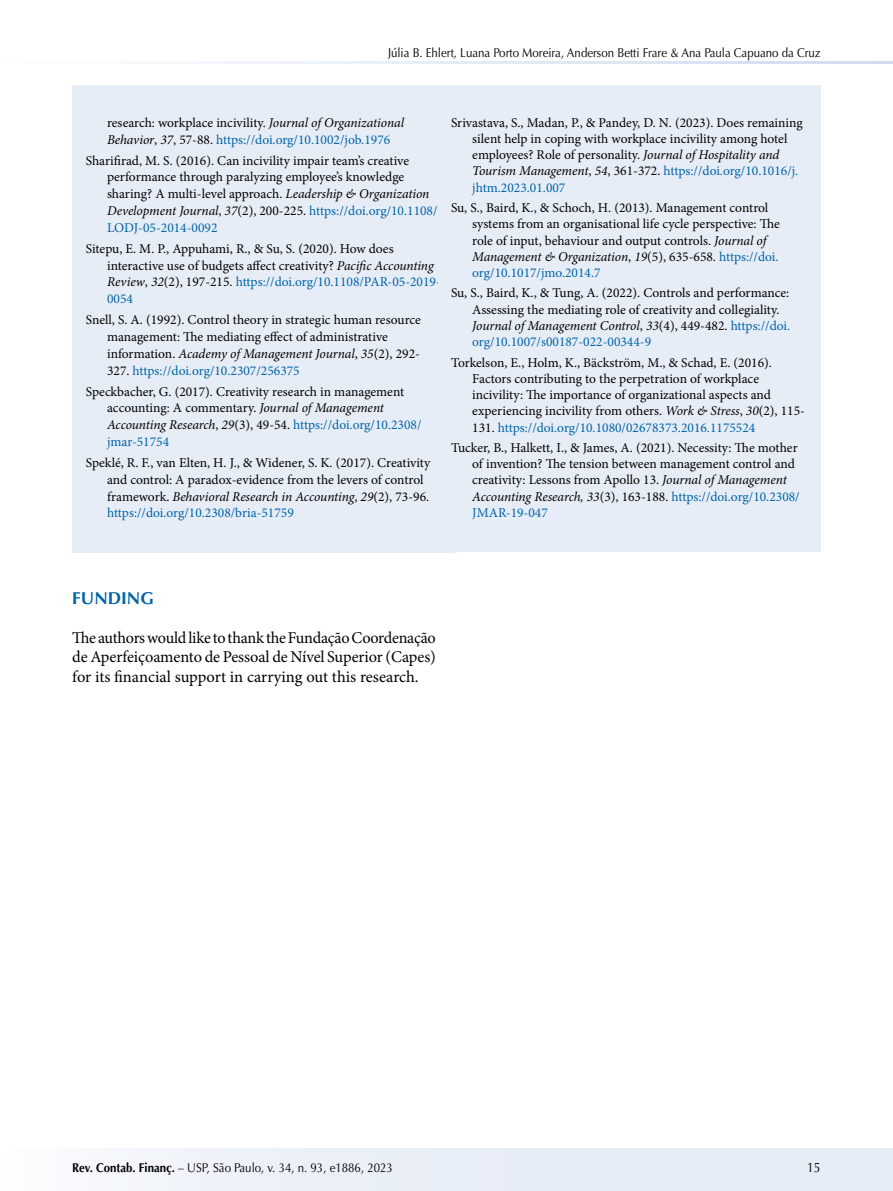
<style>
.page{position:relative;width:893px;height:1191px;background:#fff}
.page>*{position:absolute;margin:0;border:0;box-sizing:border-box;transform-origin:0 0}
.t1{font:700 17.25px "Optima LT Std";color:#0064a7}
.t2{font:16.5px/19.8px "Minion Pro";letter-spacing:-.01em;color:#000;text-align:justify}
.t3{font:13.5px/16.2px "Minion Pro";color:#000}
.t4{font:13.5px "Optima LT Std";color:#000;scale:.9 1}
.t5{font:12.75px "Optima LT Std";color:#000;scale:.9 1}
.s1{font-style:italic}
.s2{color:#0064a7}
.s3{font-weight:700}
</style>
<div class="page">
<div style="left:0;top:1148px;width:893px;height:43px;background:#e7edf7"></div>
<hr style="left:0;top:61px;width:893px;height:3px;background:#cfdbee">
<div style="left:73px;top:85px;width:382px;height:94px;background:#e7edf7"></div>
<div style="left:73px;top:123px;width:382px;height:144px;background:#e7edf7"></div>
<div style="left:73px;top:211px;width:382px;height:127px;background:#e7edf7"></div>
<div style="left:73px;top:283px;width:382px;height:127px;background:#e7edf7"></div>
<div style="left:73px;top:354px;width:382px;height:127px;background:#e7edf7"></div>
<div style="left:73px;top:426px;width:382px;height:126px;background:#e7edf7"></div>
<div style="left:438px;top:85px;width:382px;height:142px;background:#e7edf7"></div>
<div style="left:438px;top:171px;width:382px;height:141px;background:#e7edf7"></div>
<div style="left:438px;top:256px;width:382px;height:125px;background:#e7edf7"></div>
<div style="left:438px;top:325px;width:382px;height:142px;background:#e7edf7"></div>
<div style="left:438px;top:411px;width:382px;height:141px;background:#e7edf7"></div>
<p class="t5" style="left:388px;top:45px;width:482px">Júlia B. Ehlert, Luana Porto Moreira, Anderson Betti Frare &amp; Ana Paula Capuano da Cruz</p>
<p class="t3" style="left:107px;top:114px;width:298px;line-height:16.8px">research: workplace incivility. <span class="s1">Journal of Organizational<br>Behavior</span>, <span class="s1">37</span>, 57-88. <span class="s2">https://doi.org/10.1002/job.1976</span></p>
<p class="t3" style="left:107px;top:152px;width:332px;line-height:16.8px;text-indent:-21px">Sharifirad, M. S. (2016). Can incivility impair team’s creative performance through paralyzing employee’s knowledge sharing? A multi-level approach. <span class="s1">Leadership &amp; Organization Development Journal</span>, <span class="s1">37</span>(2), 200-225. <span class="s2">https://doi.org/10.1108/ LODJ-05-2014-0092</span></p>
<p class="t3" style="left:107px;top:240px;width:335px;line-height:16.8px;text-indent:-21px">Sitepu, E. M. P., Appuhami, R., &amp; Su, S. (2020). How does interactive use of budgets affect creativity? <span class="s1">Pacific Accounting Review</span>, <span class="s1">32</span>(2), 197-215. <span class="s2">https://doi.org/10.1108/PAR-05-2019- 0054</span></p>
<p class="t3" style="left:107px;top:311px;width:315px;line-height:16.8px;text-indent:-21px">Snell, S. A. (1992). Control theory in strategic human resource management: The mediating effect of administrative information. <span class="s1">Academy of Management Journal</span>, <span class="s1">35</span>(2), 292- 327. <span class="s2">https://doi.org/10.2307/256375</span></p>
<p class="t3" style="left:107px;top:383px;width:316px;line-height:16.8px;text-indent:-21px">Speckbacher, G. (2017). Creativity research in management accounting: A commentary. <span class="s1">Journal of Management Accounting Research</span>, <span class="s1">29</span>(3), 49-54. <span class="s2">https://doi.org/10.2308/ jmar-51754</span></p>
<p class="t3" style="left:107px;top:454px;width:325px;line-height:16.8px;text-indent:-21px">Speklé, R. F., van Elten, H. J., &amp; Widener, S. K. (2017). Creativity and control: A paradox-evidence from the levers of control framework. <span class="s1">Behavioral Research in Accounting</span>, <span class="s1">29</span>(2), 73-96. <span class="s2">https://doi.org/10.2308/bria-51759</span></p>
<p class="t3" style="left:472px;top:114px;width:332px;text-indent:-21px">Srivastava, S., Madan, P., &amp; Pandey, D. N. (2023). Does remaining silent help in coping with workplace incivility among hotel employees? Role of personality. <span class="s1">Journal of Hospitality and Tourism Management</span>, <span class="s1">54</span>, 361-372. <span class="s2">https://doi.org/10.1016/j. jhtm.2023.01.007</span></p>
<p class="t3" style="left:472px;top:200px;width:309px;text-indent:-21px">Su, S., Baird, K., &amp; Schoch, H. (2013). Management control systems from an organisational life cycle perspective: The role of input, behaviour and output controls. <span class="s1">Journal of Management &amp; Organization</span>, <span class="s1">19</span>(5), 635-658. <span class="s2">https://doi. org/10.1017/jmo.2014.7</span></p>
<p class="t3" style="left:472px;top:285px;width:319px;text-indent:-21px">Su, S., Baird, K., &amp; Tung, A. (2022). Controls and performance:<br>Assessing the mediating role of creativity and collegiality.<br><span class="s1">Journal of Management Control</span>, <span class="s1">33</span>(4), 449-482. <span class="s2">https://doi. org/10.1007/s00187-022-00344-9</span></p>
<p class="t3" style="left:472px;top:354px;width:334px;text-indent:-21px">Torkelson, E., Holm, K., Bäckström, M., &amp; Schad, E. (2016).<br>Factors contributing to the perpetration of workplace incivility: The importance of organizational aspects and experiencing incivility from others. <span class="s1">Work &amp; Stress</span>, <span class="s1">30</span>(2), 115- 131. <span class="s2">https://doi.org/10.1080/02678373.2016.1175524</span></p>
<p class="t3" style="left:472px;top:439px;width:329px;text-indent:-21px">Tucker, B., Halkett, I., &amp; James, A. (2021). Necessity: The mother of invention? The tension between management control and creativity: Lessons from Apollo 13. <span class="s1">Journal of Management Accounting Research, 33</span>(3), 163-188. <span class="s2">https://doi.org/10.2308/ JMAR-19-047</span></p>
<p class="t1" style="left:72px;top:588px;width:83px">FUNDING</p>
<p class="t2" style="left:72px;top:627px;width:365px">The authors would like to thank the Fundação Coordenação de Aperfeiçoamento de Pessoal de Nível Superior (Capes) for its financial support in carrying out this research.</p>
<p class="t5" style="left:72px;top:1160px;width:358px"><span class="s3">Rev. Contab. Finanç.</span> – USP, São Paulo, v. 34, n. 93, e1886, 2023</p>
<p class="t4" style="left:807px;top:1160px;width:17px">15</p>
</div>
